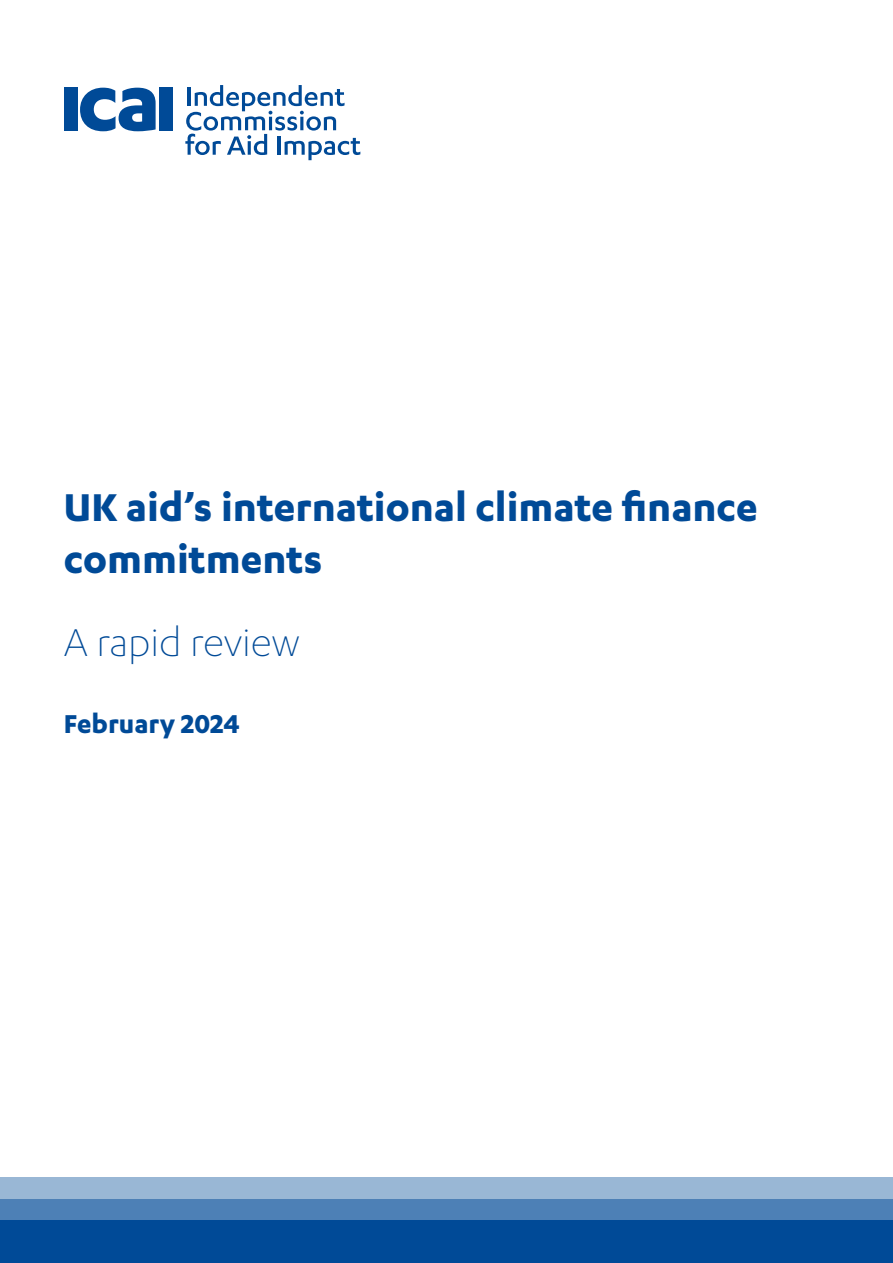
<style>
.page{position:relative;width:893px;height:1263px;background:#fff}
.page>*{position:absolute;margin:0;border:0;box-sizing:border-box;transform-origin:0 0}
.t1{font:700 45px/52.5px "Karbon";color:#004a97}
.t2{font:300 45px "Karbon";color:#004a97}
.t3{font:700 30px "Karbon";color:#004a97}
</style>
<div class="page">
<div style="left:64px;top:88px;width:13px;height:43px;background:#004a97"></div>
<svg style="left:80px;top:88px;width:76px;height:43px"></svg>
<div style="left:159px;top:88px;width:14px;height:43px;background:#004a97"></div>
<svg style="left:185px;top:85px;width:175px;height:75px"></svg>
<div style="left:0;top:1178px;width:893px;height:85px;background:#99b7d5"></div>
<div style="left:0;top:1199px;width:893px;height:64px;background:#4d80b6"></div>
<div style="left:0;top:1220px;width:893px;height:43px;background:#004a97"></div>
<p class="t1" style="left:64px;top:479px;width:695px">UK aid’s international climate finance commitments</p>
<p class="t2" style="left:64px;top:617px;width:237px">A rapid review</p>
<p class="t3" style="left:64px;top:706px;width:178px">February 2024</p>
</div>
